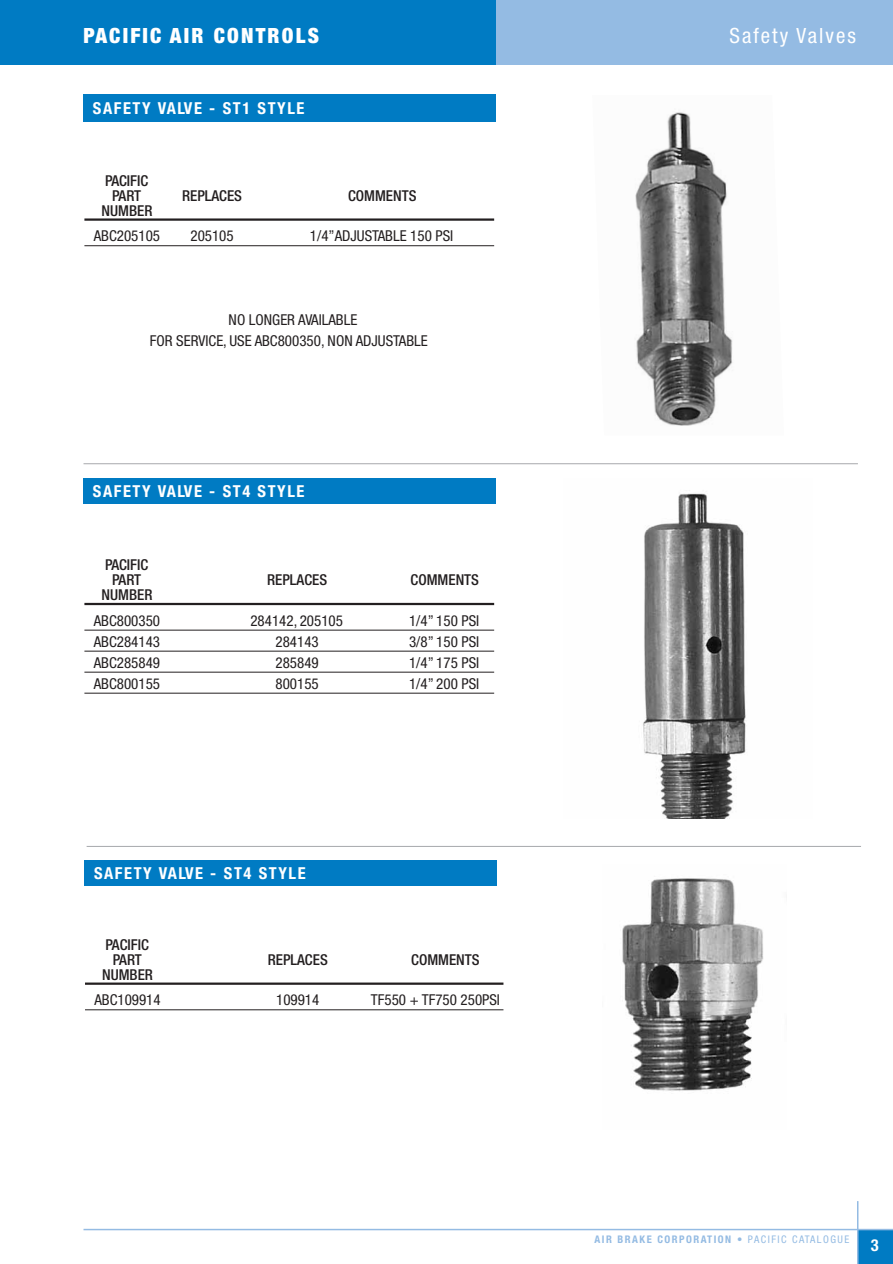
<style>
.page{position:relative;width:893px;height:1264px;background:#fff}
.page>*{position:absolute;margin:0;border:0;box-sizing:border-box;transform-origin:0 0}
.t1{font:900 condensed 21px "Helvetica Neue";letter-spacing:.105em;color:#fff}
.t2{font:condensed 21px "Helvetica Neue";letter-spacing:.095em;color:#fff}
.t3{font:700 condensed 16.5px "Helvetica Neue";letter-spacing:.095em;color:#fff}
.t4{font:condensed 15px/21px "Helvetica Neue";color:#231f20;text-align:center}
.t5{font:500 condensed 15px/15px "Helvetica Neue";color:#231f20;text-align:center}
.t6{font:700 condensed 10.5px "Helvetica Neue";letter-spacing:.145em;color:#94bbe3}
.s1{font-weight:400}
</style>
<div class="page">
<div style="left:857px;top:1229px;width:35px;height:34px;background:#007bc3"></div>
<hr style="left:83px;top:1228px;width:809px;height:2px;background:#94bbe3">
<hr style="left:856px;top:1200px;width:2px;height:63px;background:#94bbe3">
<div style="left:0;top:0;width:892px;height:64px;background:#007bc3"></div>
<div style="left:496px;top:0;width:396px;height:64px;background:#94bbe3"></div>
<hr style="left:83px;top:463px;width:774px;height:1px;background:#a7a9ac">
<div style="left:83px;top:94px;width:412px;height:27px;background:#007bc3"></div>
<div style="left:83px;top:478px;width:412px;height:26px;background:#007bc3"></div>
<hr style="left:87px;top:846px;width:773px;height:1px;background:#a7a9ac">
<div style="left:84px;top:859px;width:412px;height:26px;background:#007bc3"></div>
<img style="left:635px;top:112px;width:98px;height:314px">
<img style="left:643px;top:493px;width:103px;height:325px">
<img style="left:622px;top:878px;width:142px;height:213px">
<hr style="left:85px;top:982px;width:418px;height:2px;background:#231f20">
<hr style="left:85px;top:1009px;width:418px;height:1px;background:#231f20">
<hr style="left:84px;top:218px;width:410px;height:3px;background:#231f20">
<hr style="left:84px;top:245px;width:410px;height:1px;background:#231f20">
<hr style="left:84px;top:603px;width:410px;height:2px;background:#231f20">
<hr style="left:84px;top:629px;width:410px;height:1px;background:#231f20">
<hr style="left:84px;top:650px;width:410px;height:1px;background:#231f20">
<hr style="left:84px;top:671px;width:410px;height:1px;background:#231f20">
<hr style="left:84px;top:692px;width:410px;height:1px;background:#231f20">
<h1 class="t1" style="left:83px;top:23px;width:237px">PACIFIC AIR CONTROLS</h1>
<h1 class="t2" style="left:729px;top:23px;width:128px">Safety Valves</h1>
<p class="t3" style="left:93px;top:98px;width:213px">SAFETY VALVE - ST1 STYLE</p>
<p class="t5" style="left:105px;top:173px;width:45px">PACIFIC<br>PART</p>
<p class="t5" style="left:182px;top:188px;width:61px">REPLACES</p>
<p class="t5" style="left:348px;top:188px;width:70px">COMMENTS</p>
<p class="t5" style="left:101px;top:203px;width:52px">NUMBER</p>
<p class="t4" style="left:94px;top:225px;width:68px">ABC205105</p>
<p class="t4" style="left:190px;top:225px;width:45px">205105</p>
<p class="t4" style="left:310px;top:225px;width:145px">1/4”ADJUSTABLE 150 PSI</p>
<p class="t4" style="left:150px;top:309px;width:279px">NO LONGER AVAILABLE<br>FOR SERVICE, USE ABC800350, NON ADJUSTABLE</p>
<p class="t3" style="left:93px;top:481px;width:213px">SAFETY VALVE - ST4 STYLE</p>
<p class="t5" style="left:105px;top:557px;width:45px">PACIFIC<br>PART</p>
<p class="t5" style="left:267px;top:572px;width:61px">REPLACES</p>
<p class="t5" style="left:410px;top:572px;width:70px">COMMENTS</p>
<p class="t5" style="left:101px;top:587px;width:52px">NUMBER</p>
<p class="t4" style="left:94px;top:609px;width:68px">ABC800350</p>
<p class="t4" style="left:250px;top:609px;width:94px">284142, 205105</p>
<p class="t4" style="left:409px;top:609px;width:72px">1/4” 150 PSI</p>
<p class="t4" style="left:94px;top:630px;width:68px">ABC284143</p>
<p class="t4" style="left:275px;top:630px;width:45px">284143</p>
<p class="t4" style="left:409px;top:630px;width:72px">3/8” 150 PSI</p>
<p class="t4" style="left:94px;top:651px;width:68px">ABC285849</p>
<p class="t4" style="left:275px;top:651px;width:45px">285849</p>
<p class="t4" style="left:409px;top:651px;width:72px">1/4” 175 PSI</p>
<p class="t4" style="left:94px;top:672px;width:68px">ABC800155</p>
<p class="t4" style="left:275px;top:672px;width:45px">800155</p>
<p class="t4" style="left:409px;top:672px;width:72px">1/4” 200 PSI</p>
<p class="t3" style="left:94px;top:862px;width:213px">SAFETY VALVE - ST4 STYLE</p>
<p class="t5" style="left:106px;top:936px;width:45px">PACIFIC<br>PART</p>
<p class="t5" style="left:268px;top:951px;width:61px">REPLACES</p>
<p class="t5" style="left:411px;top:951px;width:70px">COMMENTS</p>
<p class="t5" style="left:102px;top:966px;width:52px">NUMBER</p>
<p class="t4" style="left:94px;top:989px;width:68px">ABC109914</p>
<p class="t4" style="left:276px;top:989px;width:45px">109914</p>
<p class="t4" style="left:371px;top:989px;width:131px">TF550 + TF750 250PSI</p>
<p class="t6" style="left:594px;top:1232px;width:256px">AIR BRAKE CORPORATION <span class="s1">• PACIFIC CATALOGUE</span></p>
<p class="t3" style="left:870px;top:1235px;width:9px">3</p>
</div>
